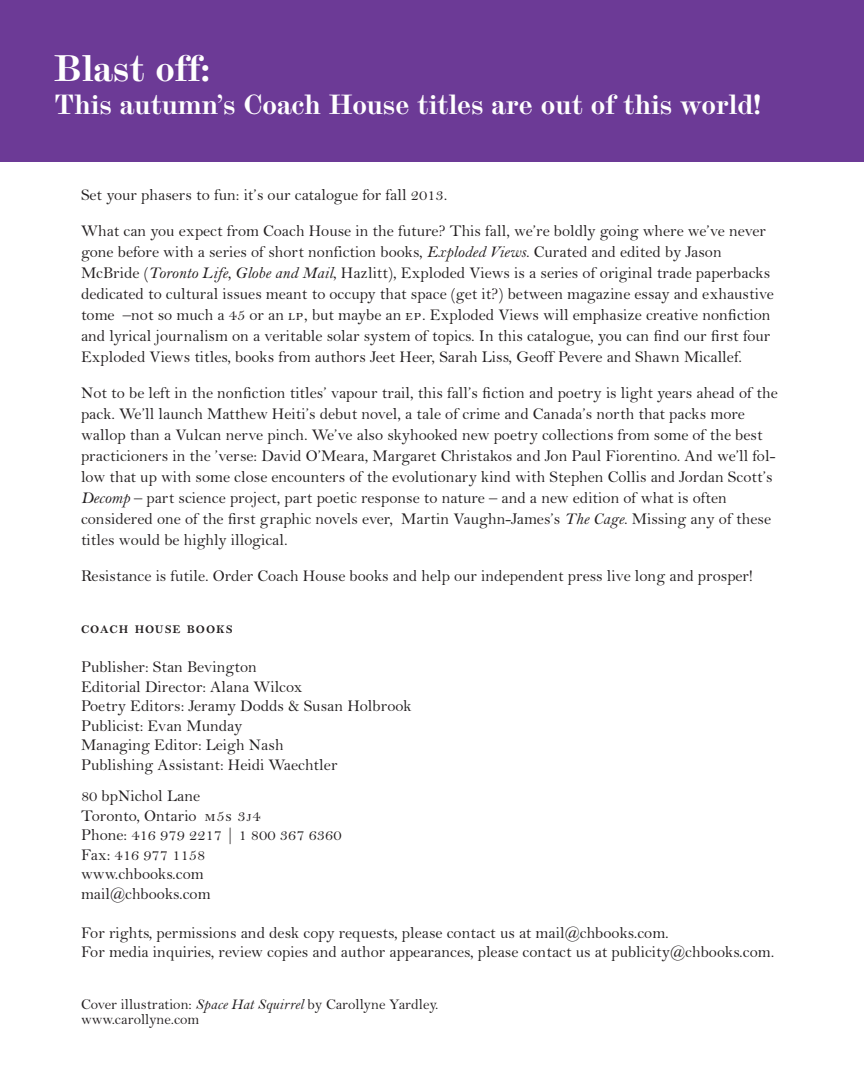
<style>
.page{position:relative;width:864px;height:1080px;background:#fff}
.page>*{position:absolute;margin:0;border:0;box-sizing:border-box;transform-origin:0 0}
.t1{font:700 36px "Scotch Modern";color:#fff}
.t2{font:700 27px "Scotch Modern";color:#fff}
.t3{font:18px "Bell MT Semi Bold SC";letter-spacing:.05em;color:#231f20}
.t4{font:16.5px/21px "Bell";color:#231f20}
.t5{font:15px/15px "Bell";color:#231f20}
.s1{font-style:italic}
.s2{font-family:"Bell MT Regular SC"}
</style>
<div class="page">
<div style="left:0;top:0;width:864px;height:162px;background:#6c3a96"></div>
<h1 class="t1" style="left:54px;top:55px;width:158px">Blast off:</h1>
<h2 class="t2" style="left:54px;top:95px;width:709px">This autumn’s Coach House titles are out of this world!</h2>
<p class="t4" style="left:81px;top:179px;width:687px;line-height:36px">Set your phasers to fun: it’s our catalogue for fall 2013.<br>What can you expect from Coach House in the future? This fall, we’re boldly going where we’ve never</p>
<p class="t4" style="left:81px;top:243px;width:695px">gone before with a series of short nonfiction books, <span class="s1">Exploded Views</span>. Curated and edited by Jason McBride (<span class="s1">Toronto Life, Globe and Mail</span>, Hazlitt), Exploded Views is a series of original trade paperbacks dedicated to cultural issues meant to occupy that space (get it?) between magazine essay and exhaustive tome –not so much a 45 or an <span class="s2">lp</span>, but maybe an <span class="s2">ep</span>. Exploded Views will emphasize creative nonfiction and lyrical journalism on a veritable solar system of topics. In this catalogue, you can find our first four Exploded Views titles, books from authors Jeet Heer, Sarah Liss, Geoff Pevere and Shawn Micallef.</p>
<p class="t4" style="left:81px;top:384px;width:698px">Not to be left in the nonfiction titles’ vapour trail, this fall’s fiction and poetry is light years ahead of the pack. We’ll launch Matthew Heiti’s debut novel, a tale of crime and Canada’s north that packs more wallop than a Vulcan nerve pinch. We’ve also skyhooked new poetry collections from some of the best practicioners in the ’verse: David O’Meara, Margaret Christakos and Jon Paul Fiorentino. And we’ll fol&shy;low that up with some close encounters of the evolutionary kind with Stephen Collis and Jordan Scott’s <span class="s1">Decomp</span> – part science project, part poetic response to nature – and a new edition of what is often considered one of the first graphic novels ever, Martin Vaughn-James’s <span class="s1">The Cage</span>. Missing any of these titles would be highly illogical.</p>
<p class="t4" style="left:81px;top:567px;width:673px">Resistance is futile. Order Coach House books and help our independent press live long and prosper!</p>
<p class="t3" style="left:81px;top:621px;width:153px">coach house books</p>
<p class="t4" style="left:81px;top:659px;width:332px;line-height:19.5px">Publisher: Stan Bevington<br>Editorial Director: Alana Wilcox<br>Poetry Editors: Jeramy Dodds &amp; Susan Holbrook Publicist: Evan Munday<br>Managing Editor: Leigh Nash<br>Publishing Assistant: Heidi Waechtler</p>
<p class="t4" style="left:81px;top:788px;width:262px;line-height:19.5px">80 bpNichol Lane<br>Toronto, Ontario <span class="s2">m5s 3j4<br></span>Phone: 416 979 2217 | 1 800 367 6360<br>Fax: 416 977 1158<br>www.chbooks.com<br>mail@chbooks.com</p>
<p class="t4" style="left:81px;top:924px;width:695px;line-height:19.5px">For rights, permissions and desk copy requests, please contact us at mail@chbooks.com.<br>For media inquiries, review copies and author appearances, please contact us at publicity@chbooks.com.</p>
<p class="t5" style="left:81px;top:998px;width:359px">Cover illustration: <span class="s1">Space Hat Squirrel</span> by Carollyne Yardley. www.carollyne.com</p>
</div>
